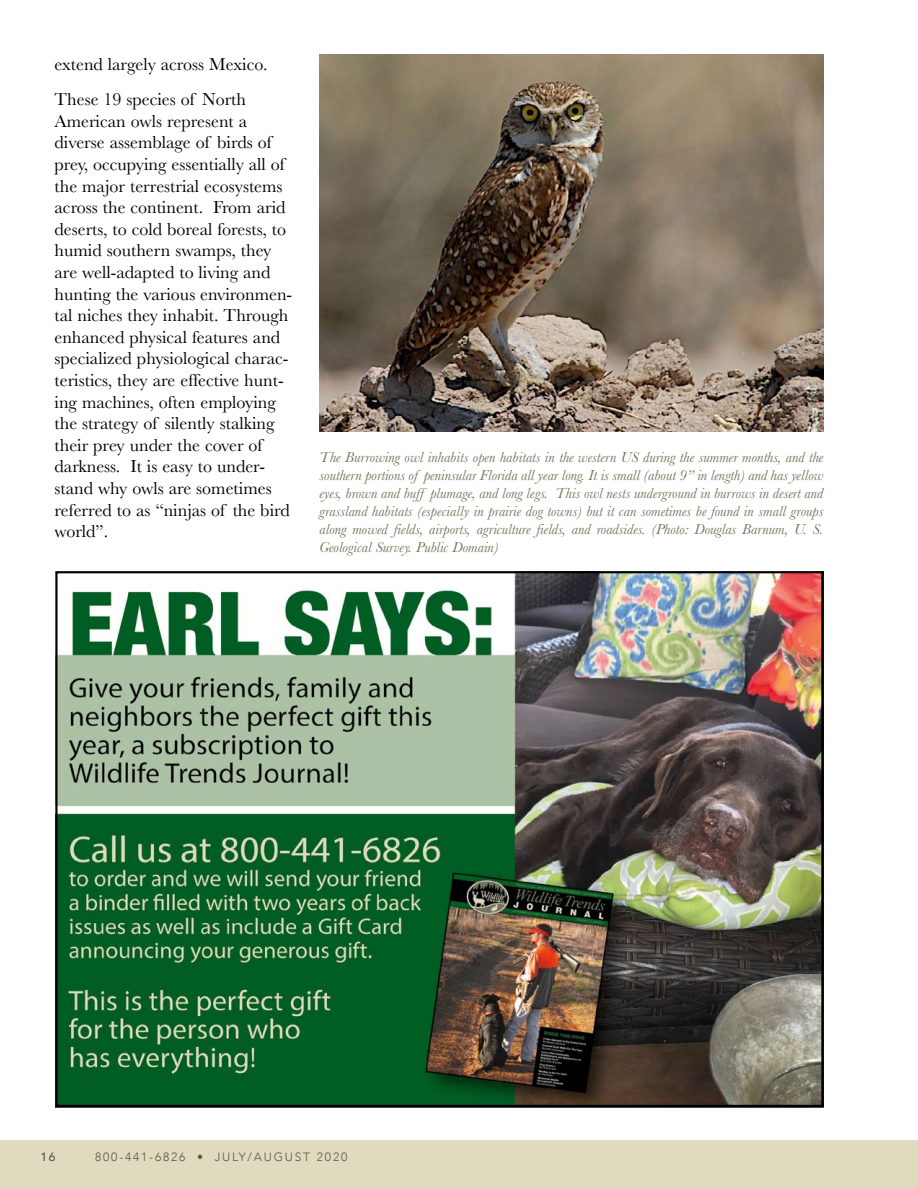
<style>
.page{position:relative;width:918px;height:1188px;background:#fff}
.page>*{position:absolute;margin:0;border:0;box-sizing:border-box;transform-origin:0 0}
.t1{font:18px/21.6px "Baskerville";color:#000}
._2020_photo_caption{font:italic 15px/18px "Baskerville";color:#757560;text-align:justify}
.t2{font:300 12px "Avenir";letter-spacing:.15em;color:#575747}
.t3{font:500 12px "Avenir";color:#575747}
</style>
<div class="page">
<div style="left:0;top:1140px;width:918px;height:48px;background:#e0dbbe"></div>
<img style="left:320px;top:54px;width:503px;height:378px">
<img style="left:58px;top:571px;width:766px;height:536px">
<hr style="left:917px;top:54px;width:1px;height:122px;background:#005e24">
<p class="t1" style="left:55px;top:54px;width:214px">extend largely across Mexico.</p>
<p class="t1" style="left:55px;top:89px;width:239px">These 19 species of North<br>American owls represent a diverse assemblage of birds of prey, occupying essentially all of the major terrestrial ecosystems across the continent. From arid deserts, to cold boreal forests, to humid southern swamps, they are well-adapted to living and hunting the various environmen&shy;tal niches they inhabit. Through enhanced physical features and specialized physiological charac&shy;teristics, they are effective hunt&shy;ing machines, often employing the strategy of silently stalking their prey under the cover of darkness. It is easy to under&shy;stand why owls are sometimes referred to as “ninjas of the bird world”.</p>
<p class="_2020_photo_caption" style="left:320px;top:448px;width:506px">The Burrowing owl inhabits open habitats in the western US during the summer months, and the southern portions of peninsular Florida all year long. It is small (about 9” in length) and has yellow eyes, brown and buff plumage, and long legs. This owl nests underground in burrows in desert and grassland habitats (especially in prairie dog towns) but it can sometimes be found in small groups along mowed fields, airports, agriculture fields, and roadsides. (Photo: Douglas Barnum, U. S.<br>Geological Survey. Public Domain)</p>
<p class="t3" style="left:40px;top:1146px;width:17px">16</p>
<p class="t2" style="left:95px;top:1150px;width:254px">800-441-6826 • JULY/AUGUST 2020</p>
</div>
